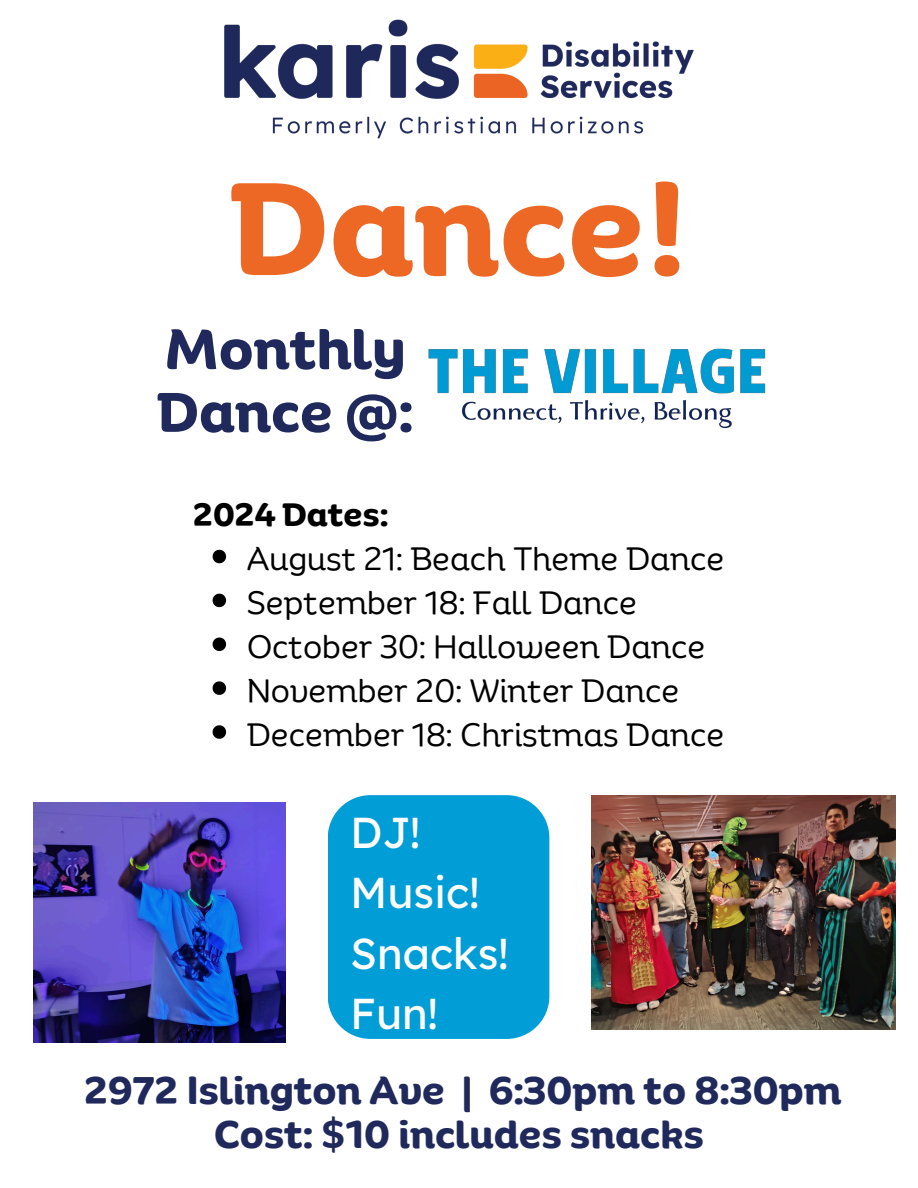
<style>
.page{position:relative;width:918px;height:1188px;background:#fff}
.page>*{position:absolute;margin:0;border:0;box-sizing:border-box;transform-origin:0 0}
.t1{font:700 127.5px "Binate Display";color:#ee6825}
.t2{font:700 54px/63px "Binate Display";color:#1f295c}
.t3{font:43.2px/60.3px "Lexend Deca";color:#fff}
.t4{font:700 37.5px/43.8px "Binate Display";color:#1f295c;text-align:center}
.t5{font:31.5px "Binate Display";color:#000}
.t6{font:700 31.5px "Binate Display";color:#000}
</style>
<div class="page">
<img style="left:428px;top:348px;width:338px;height:81px">
<img style="left:224px;top:19px;width:470px;height:120px">
<img style="left:33px;top:802px;width:252px;height:241px">
<img style="left:592px;top:795px;width:304px;height:234px">
<div style="left:328px;top:795px;width:221px;height:244px;background:#019dd6;border-radius:43px"></div>
<svg style="left:213px;top:550px;width:13px;height:13px"></svg>
<svg style="left:213px;top:594px;width:13px;height:13px"></svg>
<svg style="left:213px;top:638px;width:13px;height:13px"></svg>
<svg style="left:213px;top:681px;width:13px;height:14px"></svg>
<svg style="left:213px;top:725px;width:13px;height:14px"></svg>
<p class="t1" style="left:230px;top:109px;width:459px">Dance!</p>
<h3 class="t2" style="left:157px;top:311px;width:258px">Monthly<br>Dance @:</h3>
<h5 class="t6" style="left:193px;top:485px;width:197px">2024 Dates:</h5>
<p class="t5" style="left:247px;top:529px;width:479px">August 21: Beach Theme Dance</p>
<p class="t5" style="left:247px;top:573px;width:392px">September 18: Fall Dance</p>
<p class="t5" style="left:247px;top:617px;width:460px">October 30: Halloween Dance</p>
<p class="t5" style="left:247px;top:661px;width:434px">November 20: Winter Dance</p>
<p class="t5" style="left:247px;top:705px;width:479px">December 18: Christmas Dance</p>
<h4 class="t3" style="left:350px;top:802px;width:160px">DJ!<br>Music!<br>Snacks!<br>Fun!</h4>
<p class="t4" style="left:85px;top:1064px;width:758px">2972 Islington Ave | 6:30pm to 8:30pm<br>Cost: $10 includes snacks</p>
</div>
